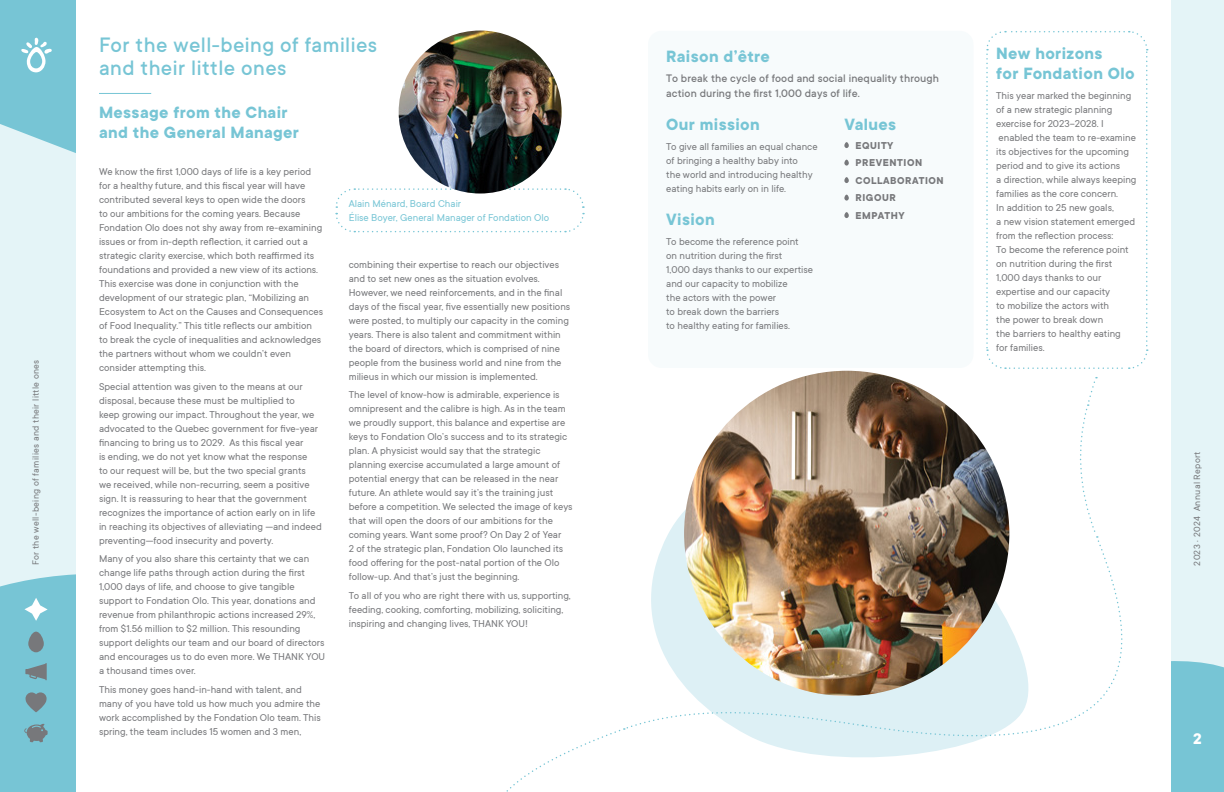
<style>
.page{position:relative;width:1224px;height:792px;background:#fff}
.page>*{position:absolute;margin:0;border:0;box-sizing:border-box;transform-origin:0 0}
.H1-entête-page{font:500 23px/23px "TT Commons";letter-spacing:.02em;color:#77c5d5}
.t1{font:700 18px/20px "TT Commons";letter-spacing:.02em;color:#77c5d5}
.Folio{font:700 17px "TT Commons";color:#fff}
.TXT-Intro{font:500 12px/15px "TT Commons";letter-spacing:.01em;color:#77787b}
.TXT{font:11px/14px "TT Commons";color:#77787b}
.TXT-2{font:11px/14px "TT Commons";color:#77c5d5}
.H5-Caps-11pts{font:700 11px "TT Commons";letter-spacing:.05em;color:#77787b}
.t2{font:10px "TT Commons";letter-spacing:.03em;color:#77787b}
</style>
<div class="page">
<div style="left:0;top:0;width:76px;height:792px;background:#e4f4f7"></div>
<div style="left:1171px;top:0;width:53px;height:792px;background:#e4f4f7"></div>
<svg style="left:0;top:0;width:76px;height:153px;background:#82c9d8"></svg>
<div style="left:0;top:574px;width:76px;height:218px;background:#77c5d5"></div>
<div style="left:1171px;top:661px;width:53px;height:131px;background:#77c5d5"></div>
<svg style="left:21px;top:38px;width:31px;height:34px"></svg>
<svg style="left:24px;top:598px;width:24px;height:23px"></svg>
<svg style="left:28px;top:632px;width:16px;height:20px"></svg>
<svg style="left:25px;top:663px;width:22px;height:17px"></svg>
<svg style="left:24px;top:724px;width:24px;height:18px"></svg>
<svg style="left:26px;top:692px;width:21px;height:20px"></svg>
<div style="left:648px;top:31px;width:326px;height:337px;background:#f7fbfc;border-radius:14px"></div>
<svg style="left:986px;top:31px;width:162px;height:338px"></svg>
<svg style="left:335px;top:188px;width:250px;height:45px"></svg>
<hr style="left:99px;top:93px;width:52px;height:1px;background:#77c5d5">
<svg style="left:844px;top:142px;width:5px;height:6px"></svg>
<svg style="left:844px;top:160px;width:5px;height:6px"></svg>
<svg style="left:844px;top:177px;width:5px;height:6px"></svg>
<svg style="left:844px;top:195px;width:5px;height:6px"></svg>
<svg style="left:844px;top:212px;width:5px;height:6px"></svg>
<img style="left:399px;top:31px;width:163px;height:163px;border-radius:82px">
<svg style="left:651px;top:447px;width:359px;height:259px;fill:#ddf0f5"></svg>
<img style="left:684px;top:371px;width:325px;height:325px;border-radius:163px">
<svg style="left:863px;top:539px;width:260px;height:218px"></svg>
<svg style="left:1079px;top:377px;width:19px;height:161px"></svg>
<svg style="left:506px;top:706px;width:357px;height:86px"></svg>
<p class="t2" style="left:30px;top:565px;width:207px;rotate:-90deg">For the well-being of families and their little ones</p>
<p class="H1-entête-page" style="left:99px;top:34px;width:280px">For the well-being of families and their little ones</p>
<h2 class="t1" style="left:99px;top:103px;width:202px">Message from the Chair and the General Manager</h2>
<p class="TXT" style="left:99px;top:165px;width:226px">We know the first 1,000 days of life is a key period for a healthy future, and this fiscal year will have contributed several keys to open wide the doors<br>to our ambitions for the coming years. Because Fondation Olo does not shy away from re-examining issues or from in-depth reflection, it carried out a strategic clarity exercise, which both reaffirmed its foundations and provided a new view of its actions.<br>This exercise was done in conjunction with the development of our strategic plan, “Mobilizing an Ecosystem to Act on the Causes and Consequences of Food Inequality.” This title reflects our ambition to break the cycle of inequalities and acknowledges the partners without whom we couldn’t even consider attempting this.</p>
<p class="TXT" style="left:99px;top:380px;width:224px">Special attention was given to the means at our disposal, because these must be multiplied to<br>keep growing our impact. Throughout the year, we advocated to the Quebec government for five-year financing to bring us to 2029. As this fiscal year<br>is ending, we do not yet know what the response<br>to our request will be, but the two special grants<br>we received, while non-recurring, seem a positive sign. It is reassuring to hear that the government recognizes the importance of action early on in life in reaching its objectives of alleviating —and indeed preventing—food insecurity and poverty.</p>
<p class="TXT" style="left:99px;top:552px;width:228px">Many of you also share this certainty that we can change life paths through action during the first 1,000 days of life, and choose to give tangible support to Fondation Olo. This year, donations and revenue from philanthropic actions increased 29%, from $1.56 million to $2 million. This resounding support delights our team and our board of directors and encourages us to do even more. We THANK YOU a thousand times over.</p>
<p class="TXT" style="left:99px;top:683px;width:223px">This money goes hand-in-hand with talent, and many of you have told us how much you admire the work accomplished by the Fondation Olo team. This spring, the team includes 15 women and 3 men,</p>
<p class="TXT-2" style="left:349px;top:196px;width:202px">Alain Ménard, Board Chair<br>Élise Boyer, General Manager of Fondation Olo</p>
<p class="TXT" style="left:349px;top:258px;width:223px">combining their expertise to reach our objectives and to set new ones as the situation evolves.<br>However, we need reinforcements, and in the final days of the fiscal year, five essentially new positions were posted, to multiply our capacity in the coming years. There is also talent and commitment within the board of directors, which is comprised of nine people from the business world and nine from the milieus in which our mission is implemented.</p>
<p class="TXT" style="left:349px;top:388px;width:225px">The level of know-how is admirable, experience is omnipresent and the calibre is high. As in the team we proudly support, this balance and expertise are keys to Fondation Olo’s success and to its strategic plan. A physicist would say that the strategic planning exercise accumulated a large amount of potential energy that can be released in the near future. An athlete would say it’s the training just before a competition. We selected the image of keys that will open the doors of our ambitions for the coming years. Want some proof? On Day 2 of Year<br>2 of the strategic plan, Fondation Olo launched its food offering for the post-natal portion of the Olo follow-up. And that’s just the beginning.</p>
<p class="TXT" style="left:349px;top:589px;width:224px">To all of you who are right there with us, supporting, feeding, cooking, comforting, mobilizing, soliciting, inspiring and changing lives, THANK YOU!</p>
<h2 class="t1" style="left:666px;top:46px;width:105px">Raison d’être</h2>
<p class="TXT-Intro" style="left:666px;top:71px;width:274px">To break the cycle of food and social inequality through action during the first 1,000 days of life.</p>
<h2 class="t1" style="left:666px;top:114px;width:95px">Our mission</h2>
<p class="TXT" style="left:666px;top:139px;width:153px">To give all families an equal chance of bringing a healthy baby into<br>the world and introducing healthy eating habits early on in life.</p>
<h2 class="t1" style="left:666px;top:210px;width:50px">Vision</h2>
<p class="TXT" style="left:666px;top:235px;width:148px">To become the reference point<br>on nutrition during the first<br>1,000 days thanks to our expertise and our capacity to mobilize<br>the actors with the power<br>to break down the barriers<br>to healthy eating for families.</p>
<h2 class="t1" style="left:844px;top:114px;width:53px">Values</h2>
<p class="H5-Caps-11pts" style="left:856px;top:139px;width:40px">EQUITY</p>
<p class="H5-Caps-11pts" style="left:856px;top:157px;width:68px">PREVENTION</p>
<p class="H5-Caps-11pts" style="left:856px;top:174px;width:90px">COLLABORATION</p>
<p class="H5-Caps-11pts" style="left:856px;top:192px;width:42px">RIGOUR</p>
<p class="H5-Caps-11pts" style="left:856px;top:209px;width:51px">EMPATHY</p>
<h2 class="t1" style="left:996px;top:44px;width:140px">New horizons<br>for Fondation Olo</h2>
<p class="TXT" style="left:996px;top:88px;width:142px">This year marked the beginning of a new strategic planning exercise for 2023–2028. I enabled the team to re-examine its objectives for the upcoming period and to give its actions<br>a direction, while always keeping families as the core concern.<br>In addition to 25 new goals,<br>a new vision statement emerged from the reflection process:<br>To become the reference point on nutrition during the first<br>1,000 days thanks to our expertise and our capacity<br>to mobilize the actors with<br>the power to break down<br>the barriers to healthy eating<br>for families.</p>
<p class="t2" style="left:1192px;top:566px;width:116px;rotate:-90deg">2023 . 2024 Annual Report</p>
<p class="Folio" style="left:1193px;top:730px;width:10px">2</p>
</div>
